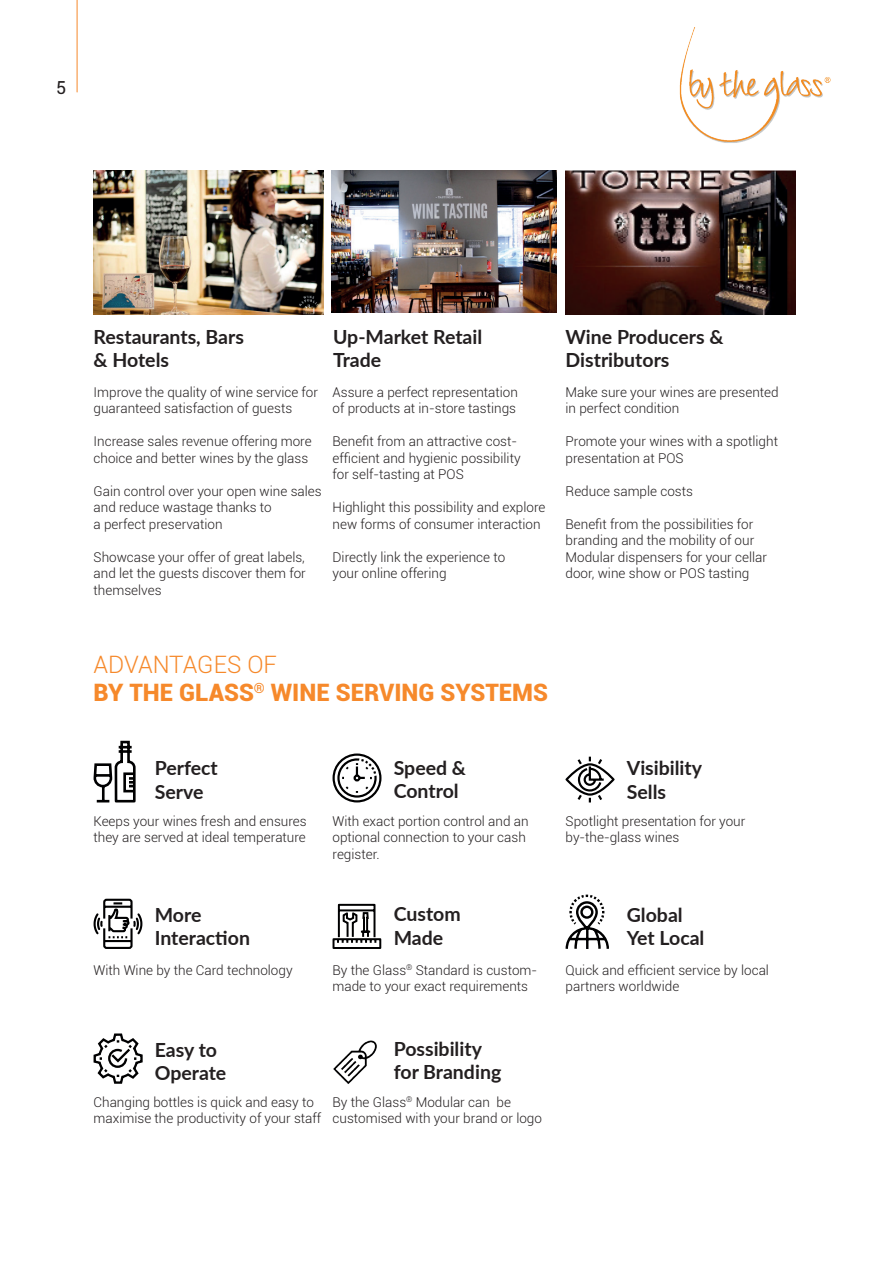
<style>
.page{position:relative;width:893px;height:1263px;background:#fff}
.page>*{position:absolute;margin:0;border:0;box-sizing:border-box;transform-origin:0 0}
.t1{font:900 24px/28.8px "Roboto";color:#f6892b}
.t2{font:700 19.5px/23.4px "Lato";color:#231f20}
.t3{font:18px "Roboto";color:#231f20}
.t4{font:300 13.5px/16.5px "Roboto";color:#231f20}
.s1{font-weight:300}
</style>
<div class="page">
<img style="left:679px;top:27px;width:152px;height:116px">
<img style="left:566px;top:170px;width:229px;height:145px">
<img style="left:332px;top:170px;width:225px;height:143px">
<img style="left:94px;top:170px;width:229px;height:145px">
<svg style="left:93px;top:740px;width:43px;height:63px"></svg>
<svg style="left:332px;top:753px;width:50px;height:50px"></svg>
<svg style="left:565px;top:756px;width:50px;height:47px"></svg>
<svg style="left:93px;top:898px;width:50px;height:51px"></svg>
<svg style="left:332px;top:903px;width:50px;height:46px"></svg>
<svg style="left:565px;top:894px;width:44px;height:55px"></svg>
<svg style="left:93px;top:1033px;width:50px;height:51px"></svg>
<img style="left:333px;top:1040px;width:44px;height:44px">
<hr style="left:77px;top:0;width:1px;height:92px;background:#f6892b">
<h3 class="t3" style="left:56px;top:75px;width:12px">5</h3>
<h2 class="t2" style="left:94px;top:324px;width:152px">Restaurants, Bars &amp; Hotels</h2>
<p class="t4" style="left:94px;top:383px;width:226px">Improve the quality of wine service for guaranteed satisfaction of guests</p>
<p class="t4" style="left:94px;top:433px;width:220px">Increase sales revenue offering more choice and better wines by the glass</p>
<p class="t4" style="left:94px;top:482px;width:230px">Gain control over your open wine sales and reduce wastage thanks to<br>a perfect preservation</p>
<p class="t4" style="left:94px;top:548px;width:214px;text-align:justify">Showcase your offer of great labels, and let the guests discover them for themselves</p>
<h2 class="t2" style="left:333px;top:324px;width:151px">Up-Market Retail<br>Trade</h2>
<p class="t4" style="left:333px;top:383px;width:187px">Assure a perfect representation of products at in-store tastings</p>
<p class="t4" style="left:333px;top:433px;width:190px">Benefit from an attractive cost&shy;efficient and hygienic possibility for self-tasting at POS</p>
<p class="t4" style="left:333px;top:499px;width:214px">Highlight this possibility and explore new forms of consumer interaction</p>
<p class="t4" style="left:333px;top:548px;width:174px">Directly link the experience to your online offering</p>
<h2 class="t2" style="left:566px;top:324px;width:159px">Wine Producers &amp;<br>Distributors</h2>
<p class="t4" style="left:566px;top:383px;width:215px">Make sure your wines are presented in perfect condition</p>
<p class="t4" style="left:566px;top:433px;width:214px">Promote your wines with a spotlight presentation at POS</p>
<p class="t4" style="left:566px;top:482px;width:129px">Reduce sample costs</p>
<p class="t4" style="left:566px;top:515px;width:203px">Benefit from the possibilities for branding and the mobility of our Modular dispensers for your cellar door, wine show or POS tasting</p>
<h1 class="t1" style="left:94px;top:649px;width:456px"><span class="s1">ADVANTAGES OF<br></span>BY THE GLASS<sup>®</sup> WINE SERVING SYSTEMS</h1>
<h2 class="t2" style="left:155px;top:756px;width:65px">Perfect<br>Serve</h2>
<h2 class="t2" style="left:394px;top:755px;width:74px">Speed &amp;<br>Control</h2>
<h2 class="t2" style="left:627px;top:756px;width:77px">Visibility<br>Sells</h2>
<p class="t4" style="left:94px;top:812px;width:215px">Keeps your wines fresh and ensures they are served at ideal temperature</p>
<p class="t4" style="left:333px;top:812px;width:198px">With exact portion control and an optional connection to your cash register.</p>
<p class="t4" style="left:566px;top:812px;width:181px">Spotlight presentation for your by-the-glass wines</p>
<h2 class="t2" style="left:155px;top:902px;width:97px">More<br>Interaction</h2>
<h2 class="t2" style="left:394px;top:902px;width:69px">Custom<br>Made</h2>
<h2 class="t2" style="left:627px;top:902px;width:79px">Global<br>Yet Local</h2>
<p class="t4" style="left:94px;top:961px;width:201px">With Wine by the Card technology</p>
<p class="t4" style="left:333px;top:961px;width:206px">By the Glass<sup>®</sup> Standard is custom&shy;made to your exact requirements</p>
<p class="t4" style="left:566px;top:961px;width:205px">Quick and efficient service by local partners worldwide</p>
<h2 class="t2" style="left:155px;top:1037px;width:73px">Easy to<br>Operate</h2>
<h2 class="t2" style="left:394px;top:1036px;width:109px">Possibility for Branding</h2>
<p class="t4" style="left:94px;top:1093px;width:229px">Changing bottles is quick and easy to maximise the productivity of your staff</p>
<p class="t4" style="left:333px;top:1093px;width:211px">By the Glass<sup>®</sup> Modular can be customised with your brand or logo</p>
</div>
